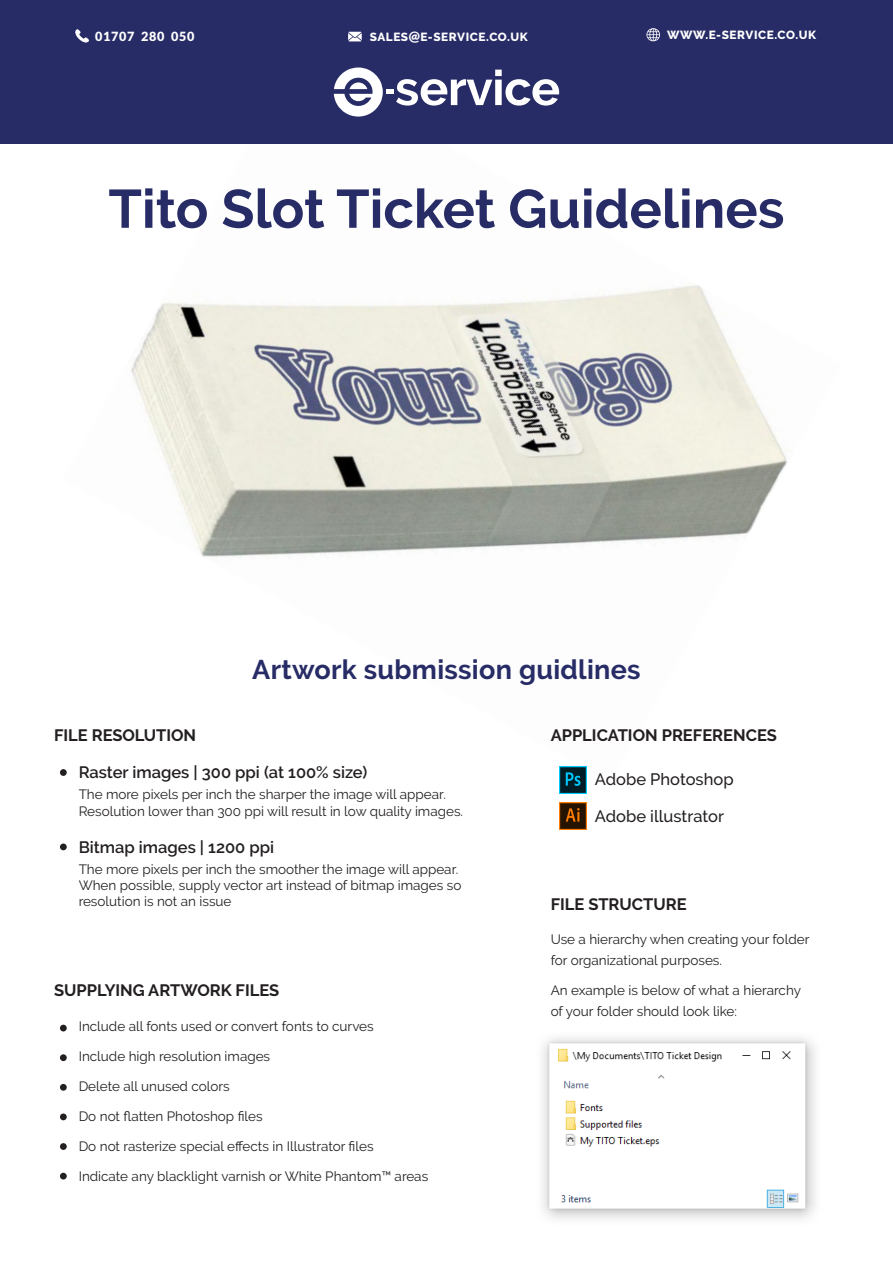
<style>
.page{position:relative;width:893px;height:1263px;background:#fff}
.page>*{position:absolute;margin:0;border:0;box-sizing:border-box;transform-origin:0 0}
.t1{font:700 54px "Raleway";color:#272c66}
.Paragraph_Style_1{font:700 27px "Raleway";letter-spacing:.01em;color:#272c66}
.t2{font:700 16.5px "Raleway";color:#231f20}
.t3{font:600 16.5px "Raleway";color:#231f20}
.t4{font:500 16.5px "Raleway";color:#231f20}
.t5{font:13.5px/21px "Raleway";color:#231f20}
.t6{font:900 12.6px "Lato";letter-spacing:.05em;color:#fff}
.t7{font:800 11.85px "Raleway";letter-spacing:.05em;color:#fff}
.s1{font-family:"Lato";font-weight:900;font-size:13.5px}
</style>
<div class="page">
<img style="left:65px;top:285px;width:723px;height:498px">
<div style="left:0;top:0;width:893px;height:144px;background:#272c66"></div>
<img style="left:542px;top:1037px;width:274px;height:183px">
<svg style="left:396px;top:70px;width:163px;height:36px"></svg>
<div style="left:386px;top:89px;width:8px;height:5px;background:#fff"></div>
<svg style="left:334px;top:68px;width:49px;height:49px"></svg>
<svg style="left:75px;top:29px;width:14px;height:14px"></svg>
<svg style="left:348px;top:32px;width:14px;height:9px"></svg>
<svg style="left:646px;top:28px;width:14px;height:13px"></svg>
<div style="left:60px;top:769px;width:7px;height:7px;background:#231f20;border-radius:50%"></div>
<div style="left:60px;top:1025px;width:7px;height:6px;background:#231f20;border-radius:50%"></div>
<div style="left:60px;top:1084px;width:7px;height:7px;background:#231f20;border-radius:50%"></div>
<div style="left:60px;top:1143px;width:7px;height:7px;background:#231f20;border-radius:50%"></div>
<div style="left:60px;top:843px;width:7px;height:7px;background:#231f20;border-radius:50%"></div>
<div style="left:60px;top:1054px;width:7px;height:7px;background:#231f20;border-radius:50%"></div>
<div style="left:60px;top:1113px;width:7px;height:7px;background:#231f20;border-radius:50%"></div>
<div style="left:60px;top:1173px;width:7px;height:6px;background:#231f20;border-radius:50%"></div>
<img style="left:559px;top:767px;width:27px;height:26px">
<img style="left:559px;top:803px;width:27px;height:26px">
<p class="t6" style="left:95px;top:29px;width:101px">01707 280 050</p>
<p class="t7" style="left:370px;top:30px;width:160px">SALES<span class="s1">@</span>E-SERVICE.CO.UK</p>
<p class="t7" style="left:667px;top:28px;width:150px">WWW.E-SERVICE.CO.UK</p>
<p class="t1" style="left:108px;top:178px;width:677px">Tito Slot Ticket Guidelines</p>
<p class="Paragraph_Style_1" style="left:252px;top:654px;width:390px">Artwork submission guidlines</p>
<p class="t2" style="left:54px;top:726px;width:144px">FILE RESOLUTION</p>
<p class="t2" style="left:551px;top:726px;width:228px">APPLICATION PREFERENCES</p>
<p class="t3" style="left:79px;top:763px;width:290px">Raster images | 300 ppi (at 100% size)</p>
<p class="t5" style="left:79px;top:784px;width:369px">The more pixels per inch the sharper the image will appear.</p>
<p class="t5" style="left:79px;top:800px;width:386px">Resolution lower than 300 ppi will result in low quality images.</p>
<p class="t3" style="left:79px;top:837px;width:197px">Bitmap images | 1200 ppi</p>
<p class="t5" style="left:79px;top:858px;width:381px">The more pixels per inch the smoother the image will appear.</p>
<p class="t5" style="left:79px;top:875px;width:384px">When possible, supply vector art instead of bitmap images so</p>
<p class="t5" style="left:79px;top:891px;width:154px">resolution is not an issue</p>
<p class="t2" style="left:54px;top:981px;width:227px">SUPPLYING ARTWORK FILES</p>
<p class="t5" style="left:79px;top:1016px;width:297px">Include all fonts used or convert fonts to curves</p>
<p class="t5" style="left:79px;top:1046px;width:193px">Include high resolution images</p>
<p class="t5" style="left:79px;top:1076px;width:153px">Delete all unused colors</p>
<p class="t5" style="left:79px;top:1106px;width:185px">Do not flatten Photoshop files</p>
<p class="t5" style="left:79px;top:1136px;width:296px">Do not rasterize special effects in Illustrator files</p>
<p class="t5" style="left:79px;top:1166px;width:351px">Indicate any blacklight varnish or White Phantom™ areas</p>
<p class="t4" style="left:595px;top:769px;width:140px">Adobe Photoshop</p>
<p class="t4" style="left:595px;top:807px;width:131px">Adobe illustrator</p>
<p class="t2" style="left:551px;top:895px;width:137px">FILE STRUCTURE</p>
<p class="t5" style="left:551px;top:928px;width:260px">Use a hierarchy when creating your folder for organizational purposes.</p>
<p class="t5" style="left:551px;top:979px;width:252px">An example is below of what a hierarchy of your folder should look like:</p>
</div>
